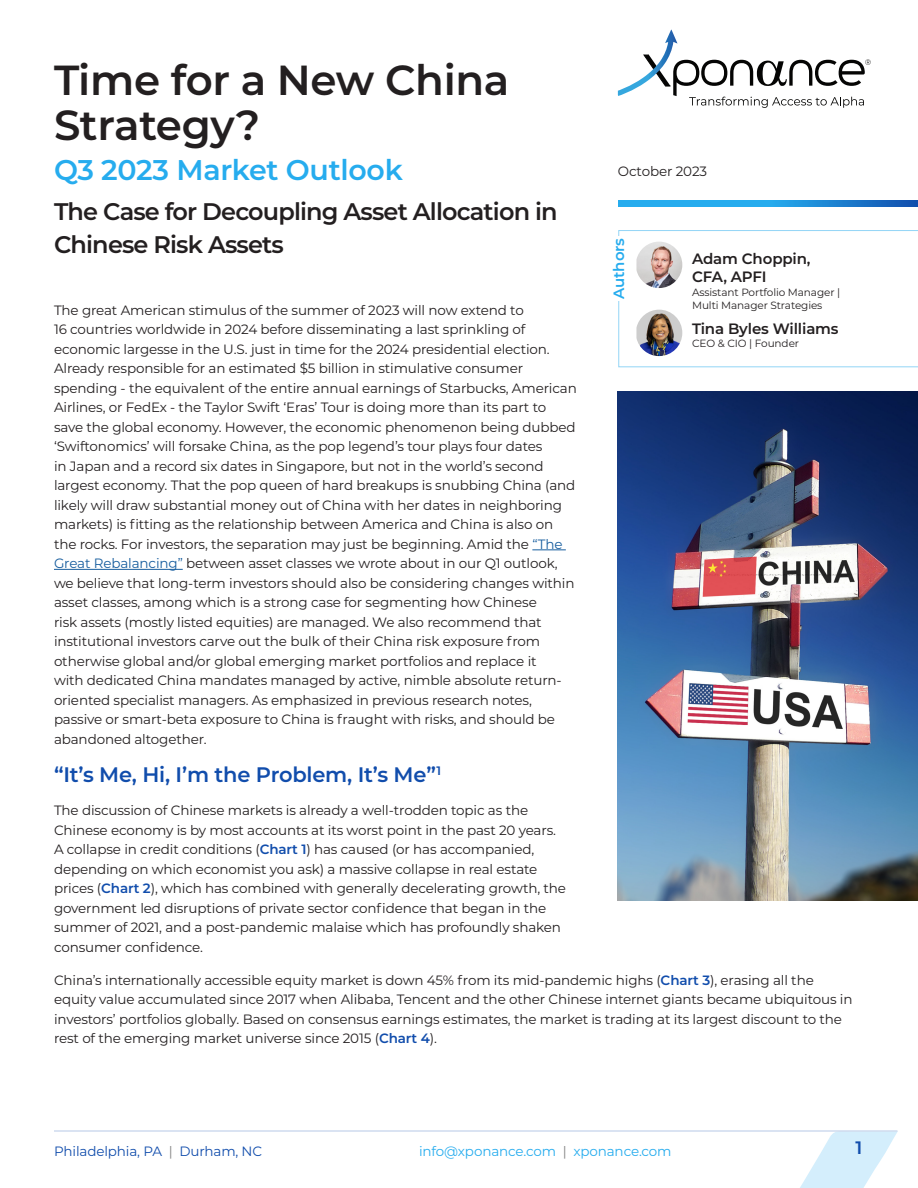
<style>
.page{position:relative;width:918px;height:1188px;background:#fff}
.page>*{position:absolute;margin:0;border:0;box-sizing:border-box;transform-origin:0 0}
.Document_Subtitle{font:600 42px/45px "Montserrat";letter-spacing:-.01em;color:#231f20}
.Document_Subtitle-2{font:600 28.5px "Montserrat";letter-spacing:-.01em;color:#26acee}
.Document_Title{font:600 24px/33px "Montserrat";letter-spacing:-.035em;color:#231f20}
.t1{font:600 21px "Montserrat";letter-spacing:-.01em;color:#114dac}
.t2{font:600 18px "Montserrat";color:#114dac}
.Author_Name{font:600 15px "Montserrat";letter-spacing:-.01em;color:#231f20}
.Author_Name-2{font:600 15px "Montserrat";letter-spacing:-.01em;color:#26acee}
.t3{font:13.5px/19.5px "Montserrat";letter-spacing:-.01em;color:#231f20}
.t4{font:13.5px "Montserrat";letter-spacing:-.01em;color:#26acee}
.t5{font:13.5px "Montserrat";letter-spacing:-.01em;color:#114dac}
.Author_Title{font:10.5px/13.5px "Montserrat";letter-spacing:-.01em;color:#231f20}
.s1{color:#175d9e}
.s2{font-weight:600;color:#114dac}
.s3{color:#808080}
</style>
<div class="page">
<svg style="left:800px;top:1131px;width:98px;height:57px"></svg>
<hr style="left:54px;top:1130px;width:843px;height:2px;background:#cfdbee">
<svg style="left:618px;top:201px;width:300px;height:5px"></svg>
<svg style="left:618px;top:30px;width:253px;height:78px"></svg>
<hr style="left:532px;top:550px;width:34px;height:1px;background:#175d9e">
<hr style="left:54px;top:569px;width:129px;height:1px;background:#175d9e">
<svg style="left:618px;top:230px;width:300px;height:137px"></svg>
<img style="left:636px;top:242px;width:46px;height:46px">
<img style="left:636px;top:310px;width:46px;height:46px">
<div style="left:610px;top:236px;width:17px;height:65px;background:#fff"></div>
<img style="left:618px;top:391px;width:300px;height:510px">
<p class="Document_Subtitle" style="left:54px;top:55px;width:457px">Time for a New China<br>Strategy?</p>
<p class="Document_Subtitle-2" style="left:54px;top:150px;width:350px">Q3 2023 Market Outlook</p>
<p class="Document_Title" style="left:54px;top:194px;width:505px">The Case for Decoupling Asset Allocation in<br>Chinese Risk Assets</p>
<p class="t3" style="left:618px;top:161px;width:91px">October 2023</p>
<p class="Author_Name-2" style="left:608px;top:299px;width:62px;rotate:-90deg">Authors</p>
<p class="Author_Name" style="left:692px;top:248px;width:120px">Adam Choppin,</p>
<p class="Author_Name" style="left:692px;top:266px;width:76px">CFA, APFI</p>
<p class="Author_Title" style="left:692px;top:285px;width:150px">Assistant Portfolio Manager |<br>Multi Manager Strategies</p>
<p class="Author_Name" style="left:692px;top:318px;width:148px">Tina Byles Williams</p>
<p class="Author_Title" style="left:692px;top:336px;width:109px">CEO &amp; CIO | Founder</p>
<p class="t3" style="left:54px;top:299px;width:524px">The great American stimulus of the summer of 2023 will now extend to<br>16 countries worldwide in 2024 before disseminating a last sprinkling of economic largesse in the U.S. just in time for the 2024 presidential election.<br>Already responsible for an estimated $5 billion in stimulative consumer spending - the equivalent of the entire annual earnings of Starbucks, American Airlines, or FedEx - the Taylor Swift ‘Eras’ Tour is doing more than its part to save the global economy. However, the economic phenomenon being dubbed ‘Swiftonomics’ will forsake China, as the pop legend’s tour plays four dates<br>in Japan and a record six dates in Singapore, but not in the world’s second largest economy. That the pop queen of hard breakups is snubbing China (and likely will draw substantial money out of China with her dates in neighboring markets) is fitting as the relationship between America and China is also on the rocks. For investors, the separation may just be beginning. Amid the <span class="s1">“The Great Rebalancing”</span> between asset classes we wrote about in our Q1 outlook, we believe that long-term investors should also be considering changes within asset classes, among which is a strong case for segmenting how Chinese<br>risk assets (mostly listed equities) are managed. We also recommend that institutional investors carve out the bulk of their China risk exposure from otherwise global and/or global emerging market portfolios and replace it<br>with dedicated China mandates managed by active, nimble absolute return&shy;oriented specialist managers. As emphasized in previous research notes, passive or smart-beta exposure to China is fraught with risks, and should be abandoned altogether.</p>
<h2 class="t1" style="left:54px;top:760px;width:389px">“It’s Me, Hi, I’m the Problem, It’s Me”<sup>1</sup></h2>
<p class="t3" style="left:54px;top:800px;width:514px">The discussion of Chinese markets is already a well-trodden topic as the Chinese economy is by most accounts at its worst point in the past 20 years.<br>A collapse in credit conditions (<span class="s2">Chart 1</span>) has caused (or has accompanied, depending on which economist you ask) a massive collapse in real estate prices (<span class="s2">Chart 2</span>), which has combined with generally decelerating growth, the government led disruptions of private sector confidence that began in the summer of 2021, and a post-pandemic malaise which has profoundly shaken consumer confidence.</p>
<p class="t3" style="left:54px;top:970px;width:800px">China’s internationally accessible equity market is down 45% from its mid-pandemic highs (<span class="s2">Chart 3</span>), erasing all the equity value accumulated since 2017 when Alibaba, Tencent and the other Chinese internet giants became ubiquitous in investors’ portfolios globally. Based on consensus earnings estimates, the market is trading at its largest discount to the rest of the emerging market universe since 2015 (<span class="s2">Chart 4</span>).</p>
<p class="t5" style="left:54px;top:1142px;width:210px">Philadelphia, PA <span class="s3">|</span> Durham, NC</p>
<p class="t4" style="left:419px;top:1142px;width:254px">info@xponance.com <span class="s3">|</span> xponance.com</p>
<h3 class="t2" style="left:856px;top:1135px;width:8px">1</h3>
</div>
